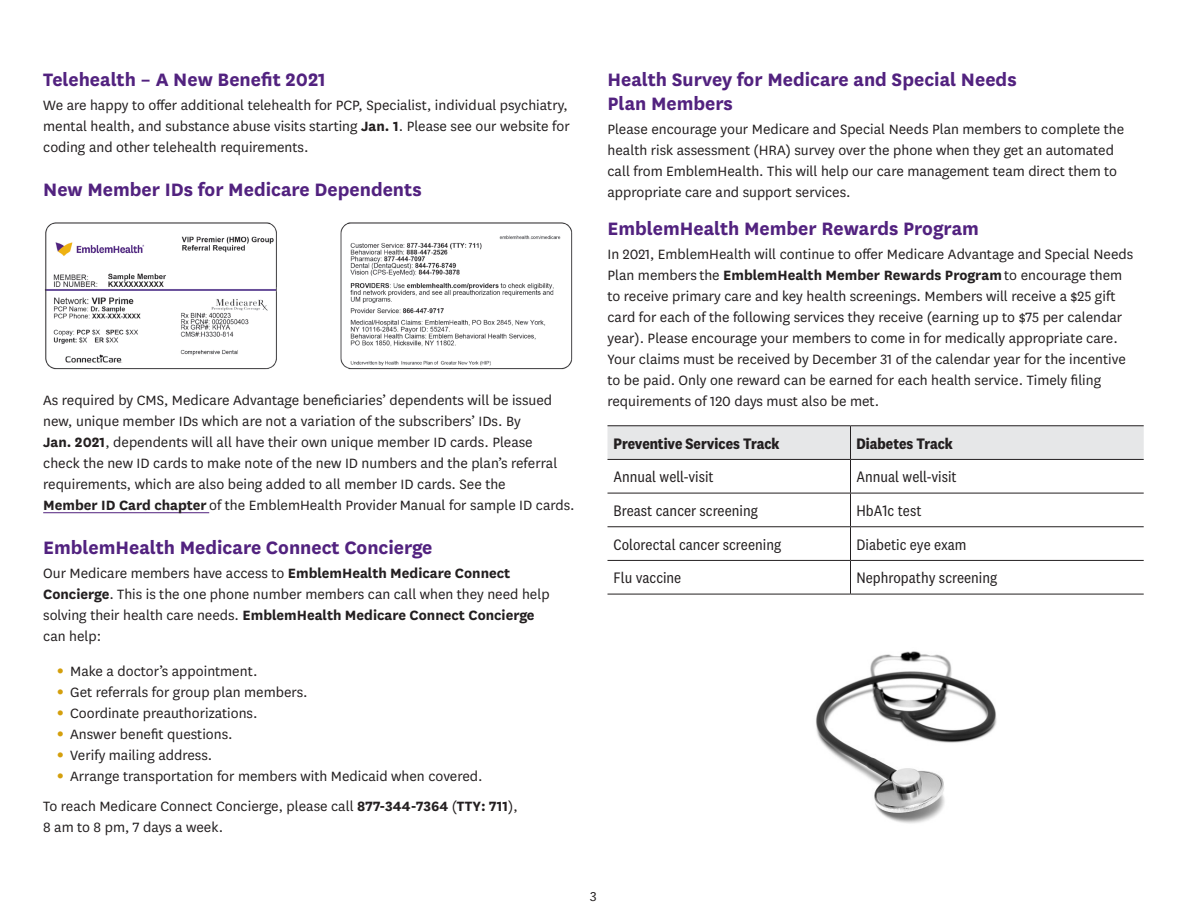
<style>
.page{position:relative;width:1188px;height:918px;background:#fff}
.page>*{position:absolute;margin:0;border:0;box-sizing:border-box;transform-origin:0 0}
.Header_2{font:700 21px/24px "National";color:#52227f}
.Body_Copy_National{font:15.75px/21px "National";color:#231f20}
.table-copy{font:15.75px "National 2 Narrow";color:#231f20}
.table-copy-2{font:700 15.75px "National 2 Narrow";color:#231f20}
.t1{font:15px "National";color:#231f20}
.s1{font-weight:700}
.s2{font-weight:800;font-size:19.5px;color:#d49f0c}
</style>
<div class="page">
<hr style="left:43px;top:512px;width:166px;height:1px;background:#52227f">
<img style="left:44px;top:222px;width:529px;height:148px">
<div style="left:608px;top:426px;width:536px;height:33px;background:#e6e7e8"></div>
<hr style="left:850px;top:426px;width:1px;height:33px;background:#231f20">
<hr style="left:850px;top:460px;width:1px;height:33px;background:#231f20">
<hr style="left:850px;top:493px;width:1px;height:33px;background:#231f20">
<hr style="left:850px;top:527px;width:1px;height:33px;background:#231f20">
<hr style="left:608px;top:425px;width:242px;height:1px;background:#231f20">
<hr style="left:850px;top:425px;width:294px;height:1px;background:#231f20">
<hr style="left:608px;top:459px;width:242px;height:1px;background:#231f20">
<hr style="left:850px;top:459px;width:294px;height:1px;background:#231f20">
<hr style="left:608px;top:493px;width:242px;height:1px;background:#231f20">
<hr style="left:850px;top:493px;width:294px;height:1px;background:#231f20">
<hr style="left:608px;top:526px;width:242px;height:1px;background:#231f20">
<hr style="left:850px;top:526px;width:294px;height:1px;background:#231f20">
<hr style="left:608px;top:560px;width:242px;height:1px;background:#231f20">
<hr style="left:850px;top:560px;width:294px;height:1px;background:#231f20">
<hr style="left:608px;top:594px;width:242px;height:1px;background:#231f20">
<hr style="left:850px;top:594px;width:294px;height:1px;background:#231f20">
<hr style="left:850px;top:561px;width:1px;height:33px;background:#231f20">
<img style="left:816px;top:651px;width:181px;height:173px">
<p class="Header_2" style="left:43px;top:66px;width:284px">Telehealth – A New Benefit 2021</p>
<p class="Body_Copy_National" style="left:43px;top:94px;width:528px;text-align:justify">We are happy to offer additional telehealth for PCP, Specialist, individual psychiatry, mental health, and substance abuse visits starting <span class="s1">Jan. 1</span>. Please see our website for coding and other telehealth requirements.</p>
<p class="Header_2" style="left:43px;top:176px;width:380px">New Member IDs for Medicare Dependents</p>
<p class="Body_Copy_National" style="left:43px;top:389px;width:533px">As required by CMS, Medicare Advantage beneficiaries’ dependents will be issued new, unique member IDs which are not a variation of the subscribers’ IDs. By<br><span class="s1">Jan. 2021</span>, dependents will all have their own unique member ID cards. Please<br>check the new ID cards to make note of the new ID numbers and the plan’s referral requirements, which are also being added to all member ID cards. See the<br><span class="s1">Member ID Card chapter</span> of the EmblemHealth Provider Manual for sample ID cards.</p>
<p class="Header_2" style="left:43px;top:534px;width:391px">EmblemHealth Medicare Connect Concierge</p>
<p class="Body_Copy_National" style="left:43px;top:562px;width:508px">Our Medicare members have access to <span class="s1">EmblemHealth Medicare Connect Concierge</span>. This is the one phone number members can call when they need help solving their health care needs. <span class="s1">EmblemHealth Medicare Connect Concierge </span>can help:</p>
<p class="Body_Copy_National" style="left:57px;top:660px;width:202px"><span class="s2">•</span> Make a doctor’s appointment.</p>
<p class="Body_Copy_National" style="left:57px;top:681px;width:252px"><span class="s2">•</span> Get referrals for group plan members.</p>
<p class="Body_Copy_National" style="left:57px;top:702px;width:202px"><span class="s2">•</span> Coordinate preauthorizations.</p>
<p class="Body_Copy_National" style="left:57px;top:723px;width:177px"><span class="s2">•</span> Answer benefit questions.</p>
<p class="Body_Copy_National" style="left:57px;top:744px;width:157px"><span class="s2">•</span> Verify mailing address.</p>
<p class="Body_Copy_National" style="left:57px;top:765px;width:427px"><span class="s2">•</span> Arrange transportation for members with Medicaid when covered.</p>
<p class="Body_Copy_National" style="left:43px;top:795px;width:476px">To reach Medicare Connect Concierge, please call <span class="s1">877-344-7364</span> (<span class="s1">TTY: 711</span>),<br>8 am to 8 pm, 7 days a week.</p>
<p class="Header_2" style="left:608px;top:66px;width:411px">Health Survey for Medicare and Special Needs<br>Plan Members</p>
<p class="Body_Copy_National" style="left:608px;top:118px;width:518px">Please encourage your Medicare and Special Needs Plan members to complete the health risk assessment (HRA) survey over the phone when they get an automated call from EmblemHealth. This will help our care management team direct them to appropriate care and support services.</p>
<p class="Header_2" style="left:608px;top:215px;width:373px">EmblemHealth Member Rewards Program</p>
<p class="Body_Copy_National" style="left:608px;top:243px;width:527px">In 2021, EmblemHealth will continue to offer Medicare Advantage and Special Needs Plan members the <span class="s1">EmblemHealth Member Rewards Program</span> to encourage them to receive primary care and key health screenings. Members will receive a $25 gift card for each of the following services they receive (earning up to $75 per calendar year). Please encourage your members to come in for medically appropriate care.<br>Your claims must be received by December 31 of the calendar year for the incentive to be paid. Only one reward can be earned for each health service. Timely filing requirements of 120 days must also be met.</p>
<p class="table-copy-2" style="left:614px;top:434px;width:168px">Preventive Services Track</p>
<p class="table-copy-2" style="left:856px;top:434px;width:98px">Diabetes Track</p>
<p class="table-copy" style="left:614px;top:468px;width:102px">Annual well-visit</p>
<p class="table-copy" style="left:856px;top:468px;width:102px">Annual well-visit</p>
<p class="table-copy" style="left:614px;top:502px;width:146px">Breast cancer screening</p>
<p class="table-copy" style="left:856px;top:502px;width:67px">HbA1c test</p>
<p class="table-copy" style="left:614px;top:535px;width:169px">Colorectal cancer screening</p>
<p class="table-copy" style="left:856px;top:535px;width:112px">Diabetic eye exam</p>
<p class="table-copy" style="left:614px;top:569px;width:69px">Flu vaccine</p>
<p class="table-copy" style="left:856px;top:569px;width:142px">Nephropathy screening</p>
<p class="t1" style="left:590px;top:887px;width:8px">3</p>
</div>
